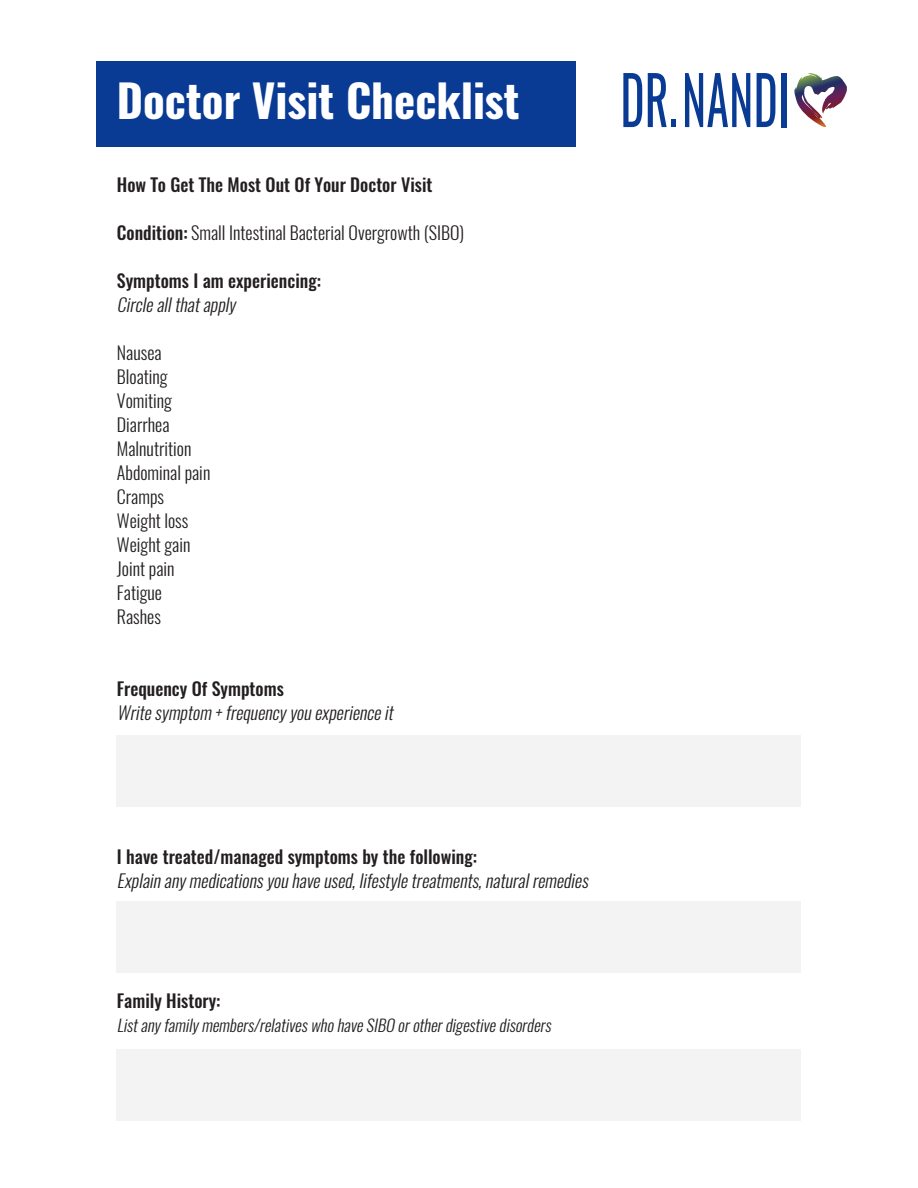
<style>
.page{position:relative;width:918px;height:1188px;background:#fff}
.page>*{position:absolute;margin:0;border:0;box-sizing:border-box;transform-origin:0 0}
.t1{font:700 45px "Oswald";color:#fff}
.t2{font:300 18px "Oswald";color:#231f20}
.t3{font:500 18px "Oswald";color:#231f20}
.t4{font:italic 300 18px "Oswald";color:#231f20}
.t5{font:italic 300 16.5px "Oswald";color:#231f20}
.s1{font-weight:500}
</style>
<div class="page">
<div style="left:96px;top:62px;width:479px;height:85px;background:#0a3b94"></div>
<div style="left:117px;top:901px;width:684px;height:72px;background:#f3f3f3"></div>
<div style="left:117px;top:1049px;width:684px;height:72px;background:#f3f3f3"></div>
<div style="left:117px;top:736px;width:684px;height:71px;background:#f3f3f3"></div>
<svg style="left:623px;top:73px;width:19px;height:54px"></svg>
<svg style="left:648px;top:73px;width:19px;height:54px"></svg>
<div style="left:671px;top:119px;width:5px;height:8px;background:#0a3b94"></div>
<svg style="left:685px;top:73px;width:65px;height:54px"></svg>
<svg style="left:757px;top:73px;width:18px;height:54px"></svg>
<div style="left:781px;top:73px;width:5px;height:54px;background:#0a3b94"></div>
<svg style="left:794px;top:73px;width:53px;height:54px"></svg>
<p class="t1" style="left:117px;top:69px;width:404px">Doctor Visit Checklist</p>
<p class="t3" style="left:117px;top:172px;width:317px">How To Get The Most Out Of Your Doctor Visit</p>
<p class="t2" style="left:117px;top:221px;width:349px"><span class="s1">Condition:</span> Small Intestinal Bacterial Overgrowth (SIBO)</p>
<p class="t3" style="left:117px;top:268px;width:206px">Symptoms I am experiencing:</p>
<p class="t4" style="left:117px;top:293px;width:124px">Circleallthatapply</p>
<p class="t2" style="left:117px;top:341px;width:46px">Nausea</p>
<p class="t2" style="left:117px;top:365px;width:52px">Bloating</p>
<p class="t2" style="left:117px;top:389px;width:57px">Vomiting</p>
<p class="t2" style="left:117px;top:413px;width:54px">Diarrhea</p>
<p class="t2" style="left:117px;top:437px;width:76px">Malnutrition</p>
<p class="t2" style="left:117px;top:461px;width:95px">Abdominal pain</p>
<p class="t2" style="left:117px;top:485px;width:49px">Cramps</p>
<p class="t2" style="left:117px;top:509px;width:73px">Weight loss</p>
<p class="t2" style="left:117px;top:533px;width:75px">Weight gain</p>
<p class="t2" style="left:117px;top:557px;width:59px">Joint pain</p>
<p class="t2" style="left:117px;top:581px;width:47px">Fatigue</p>
<p class="t2" style="left:117px;top:605px;width:45px">Rashes</p>
<p class="t3" style="left:117px;top:676px;width:168px">Frequency Of Symptoms</p>
<p class="t4" style="left:117px;top:701px;width:282px">Writesymptom +frequencyyouexperienceit</p>
<p class="t3" style="left:117px;top:844px;width:362px">I have treated/managed symptoms by the following:</p>
<p class="t4" style="left:117px;top:869px;width:477px">Explainanymedicationsyouhaveused,lifestyletreatments,naturalremedies</p>
<p class="t3" style="left:117px;top:988px;width:105px">Family History:</p>
<p class="t5" style="left:117px;top:1014px;width:439px">Listanyfamilymembers/relativeswhohaveSIBO orotherdigestivedisorders</p>
</div>
